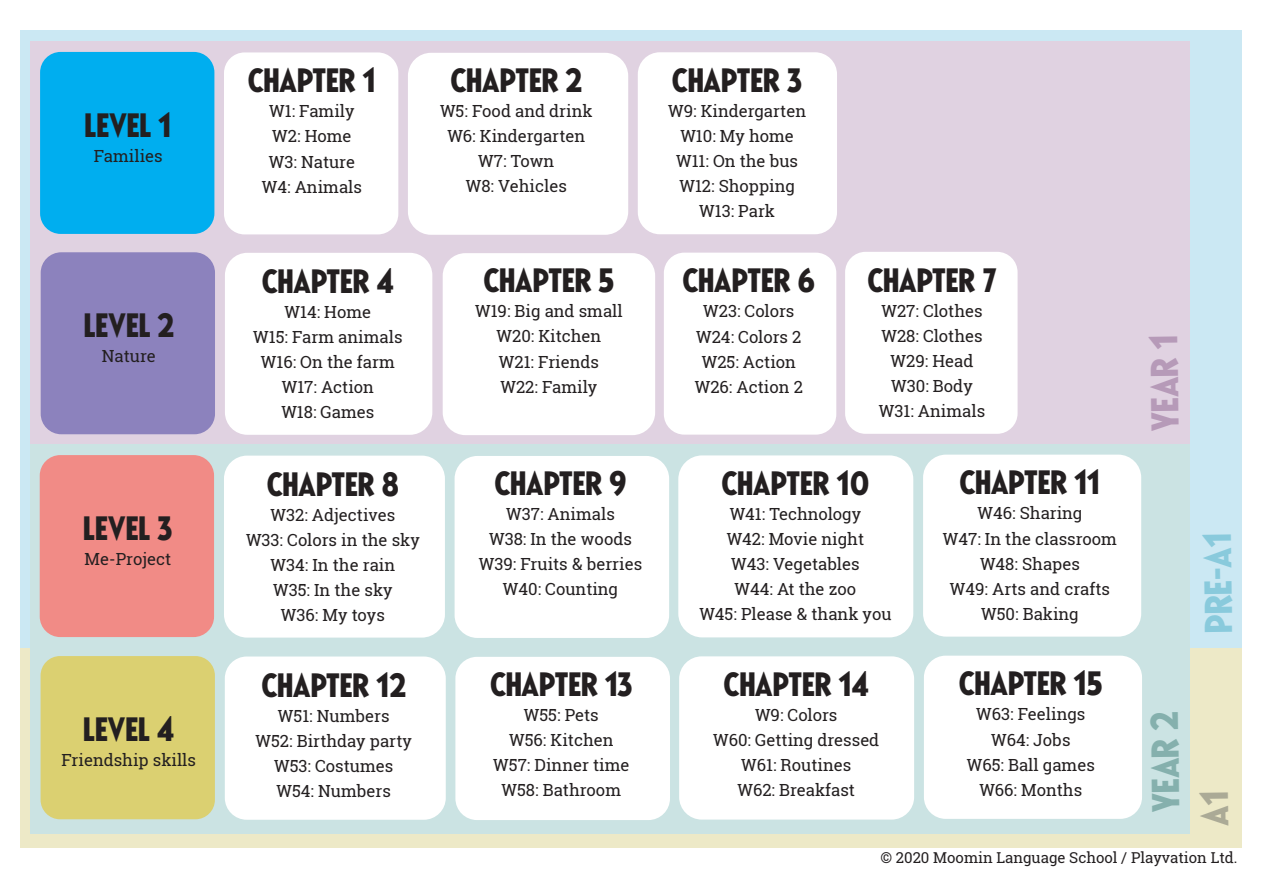
<style>
.page{position:relative;width:1263px;height:893px;background:#fff}
.page>*{position:absolute;margin:0;border:0;box-sizing:border-box;transform-origin:0 0}
.t1{font:500 31.95px "Moomin Font";color:#89cadc}
.t2{font:500 31.95px "Moomin Font";color:#b69ab8}
.t3{font:500 31.95px "Moomin Font";color:#85b0ad}
.t4{font:500 27.9px "Moomin Font";color:#231f20}
.t5{font:16.65px/25px "Roboto Slab";color:#231f20;text-align:center}
.t6{font:15px "Roboto Slab";color:#231f20}
</style>
<div class="page">
<div style="left:20px;top:646px;width:1221px;height:202px;background:#ede9c7"></div>
<div style="left:20px;top:30px;width:1221px;height:617px;background:#cbe8f3"></div>
<div style="left:30px;top:442px;width:1159px;height:392px;background:#cbe3e3"></div>
<div style="left:30px;top:41px;width:1159px;height:403px;background:#e0d2e1"></div>
<div style="left:224px;top:456px;width:221px;height:182px;background:#fff;border-radius:23px"></div>
<div style="left:455px;top:456px;width:214px;height:182px;background:#fff;border-radius:23px"></div>
<div style="left:678px;top:455px;width:235px;height:182px;background:#fff;border-radius:24px"></div>
<div style="left:923px;top:455px;width:218px;height:182px;background:#fff;border-radius:23px"></div>
<div style="left:225px;top:656px;width:221px;height:164px;background:#fff;border-radius:22px"></div>
<div style="left:455px;top:657px;width:215px;height:163px;background:#fff;border-radius:22px"></div>
<div style="left:679px;top:656px;width:235px;height:164px;background:#fff;border-radius:23px"></div>
<div style="left:924px;top:656px;width:218px;height:163px;background:#fff;border-radius:22px"></div>
<div style="left:224px;top:52px;width:174px;height:182px;background:#fff;border-radius:21px"></div>
<div style="left:408px;top:53px;width:220px;height:182px;background:#fff;border-radius:23px"></div>
<div style="left:638px;top:52px;width:199px;height:182px;background:#fff;border-radius:22px"></div>
<div style="left:225px;top:253px;width:207px;height:182px;background:#fff;border-radius:22px"></div>
<div style="left:443px;top:253px;width:212px;height:182px;background:#fff;border-radius:23px"></div>
<div style="left:664px;top:253px;width:172px;height:182px;background:#fff;border-radius:20px"></div>
<div style="left:845px;top:252px;width:172px;height:182px;background:#fff;border-radius:20px"></div>
<div style="left:40px;top:52px;width:174px;height:182px;background:#00aeef;border-radius:21px"></div>
<div style="left:41px;top:252px;width:174px;height:182px;background:#8c82bd;border-radius:21px"></div>
<div style="left:40px;top:455px;width:174px;height:182px;background:#f18b86;border-radius:21px"></div>
<div style="left:41px;top:656px;width:174px;height:163px;background:#dbd071;border-radius:19px"></div>
<h2 class="t4" style="left:85px;top:101px;width:89px">LEVEL 1</h2>
<p class="t5" style="left:94px;top:143px;width:70px">Families</p>
<h2 class="t4" style="left:84px;top:301px;width:92px">LEVEL 2</h2>
<p class="t5" style="left:102px;top:343px;width:55px">Nature</p>
<h2 class="t4" style="left:83px;top:504px;width:91px">LEVEL 3</h2>
<p class="t5" style="left:85px;top:546px;width:88px">Me-Project</p>
<h2 class="t4" style="left:83px;top:705px;width:93px">LEVEL 4</h2>
<p class="t5" style="left:61px;top:747px;width:136px">Friendship skills</p>
<h2 class="t4" style="left:248px;top:57px;width:130px">CHAPTER 1</h2>
<p class="t5" style="left:262px;top:99px;width:102px">W1: Family<br>W2: Home<br>W3: Nature<br>W4: Animals</p>
<h2 class="t4" style="left:451px;top:56px;width:133px">CHAPTER 2</h2>
<p class="t5" style="left:440px;top:98px;width:154px">W5: Food and drink<br>W6: Kindergarten<br>W7: Town<br>W8: Vehicles</p>
<h2 class="t4" style="left:262px;top:257px;width:134px">CHAPTER 4</h2>
<p class="t5" style="left:253px;top:299px;width:151px">W14: Home<br>W15: Farm animals<br>W16: On the farm<br>W17: Action<br>W18: Games</p>
<h2 class="t4" style="left:267px;top:460px;width:134px">CHAPTER 8</h2>
<p class="t5" style="left:246px;top:502px;width:175px">W32: Adjectives<br>W33: Colors in the sky<br>W34: In the rain<br>W35: In the sky<br>W36: My toys</p>
<h2 class="t4" style="left:261px;top:661px;width:146px">CHAPTER 12</h2>
<p class="t5" style="left:255px;top:703px;width:158px">W51: Numbers<br>W52: Birthday party<br>W53: Costumes<br>W54: Numbers</p>
<h2 class="t4" style="left:484px;top:257px;width:132px">CHAPTER 5</h2>
<p class="t5" style="left:475px;top:299px;width:149px">W19: Big and small<br>W20: Kitchen<br>W21: Friends<br>W22: Family</p>
<h2 class="t4" style="left:494px;top:459px;width:134px">CHAPTER 9</h2>
<p class="t5" style="left:479px;top:501px;width:165px">W37: Animals<br>W38: In the woods<br>W39: Fruits &amp; berries<br>W40: Counting</p>
<h2 class="t4" style="left:490px;top:660px;width:144px">CHAPTER 13</h2>
<p class="t5" style="left:493px;top:702px;width:138px">W55: Pets<br>W56: Kitchen<br>W57: Dinner time<br>W58: Bathroom</p>
<h2 class="t4" style="left:672px;top:56px;width:132px">CHAPTER 3</h2>
<p class="t5" style="left:668px;top:98px;width:140px">W9: Kindergarten<br>W10: My home<br>W11: On the bus<br>W12: Shopping<br>W13: Park</p>
<h2 class="t4" style="left:683px;top:257px;width:134px">CHAPTER 6</h2>
<p class="t5" style="left:695px;top:299px;width:110px">W23: Colors<br>W24: Colors 2<br>W25: Action<br>W26: Action 2</p>
<h2 class="t4" style="left:867px;top:256px;width:131px">CHAPTER 7</h2>
<p class="t5" style="left:879px;top:298px;width:108px">W27: Clothes<br>W28: Clothes<br>W29: Head<br>W30: Body<br>W31: Animals</p>
<h2 class="t4" style="left:722px;top:459px;width:149px">CHAPTER 10</h2>
<p class="t5" style="left:699px;top:501px;width:194px">W41: Technology<br>W42: Movie night<br>W43: Vegetables<br>W44: At the zoo<br>W45: Please &amp; thank you</p>
<h2 class="t4" style="left:724px;top:660px;width:147px">CHAPTER 14</h2>
<p class="t5" style="left:713px;top:702px;width:168px">W9: Colors<br>W60: Getting dressed<br>W61: Routines<br>W62: Breakfast</p>
<h2 class="t4" style="left:959px;top:459px;width:143px">CHAPTER 11</h2>
<p class="t5" style="left:943px;top:501px;width:176px">W46: Sharing<br>W47: In the classroom<br>W48: Shapes<br>W49: Arts and crafts<br>W50: Baking</p>
<h2 class="t4" style="left:959px;top:660px;width:145px">CHAPTER 15</h2>
<p class="t5" style="left:967px;top:702px;width:130px">W63: Feelings<br>W64: Jobs<br>W65: Ball games<br>W66: Months</p>
<h1 class="t2" style="left:1138px;top:432px;width:99px;rotate:-91deg">YEAR 1</h1>
<h1 class="t1" style="left:1191px;top:634px;width:103px;rotate:-91deg">PRE-A1</h1>
<h1 class="t3" style="left:1138px;top:813px;width:102px;rotate:-91deg">YEAR 2</h1>
<p class="t6" style="left:880px;top:848px;width:359px">© 2020 Moomin Language School / Playvation Ltd.</p>
</div>
